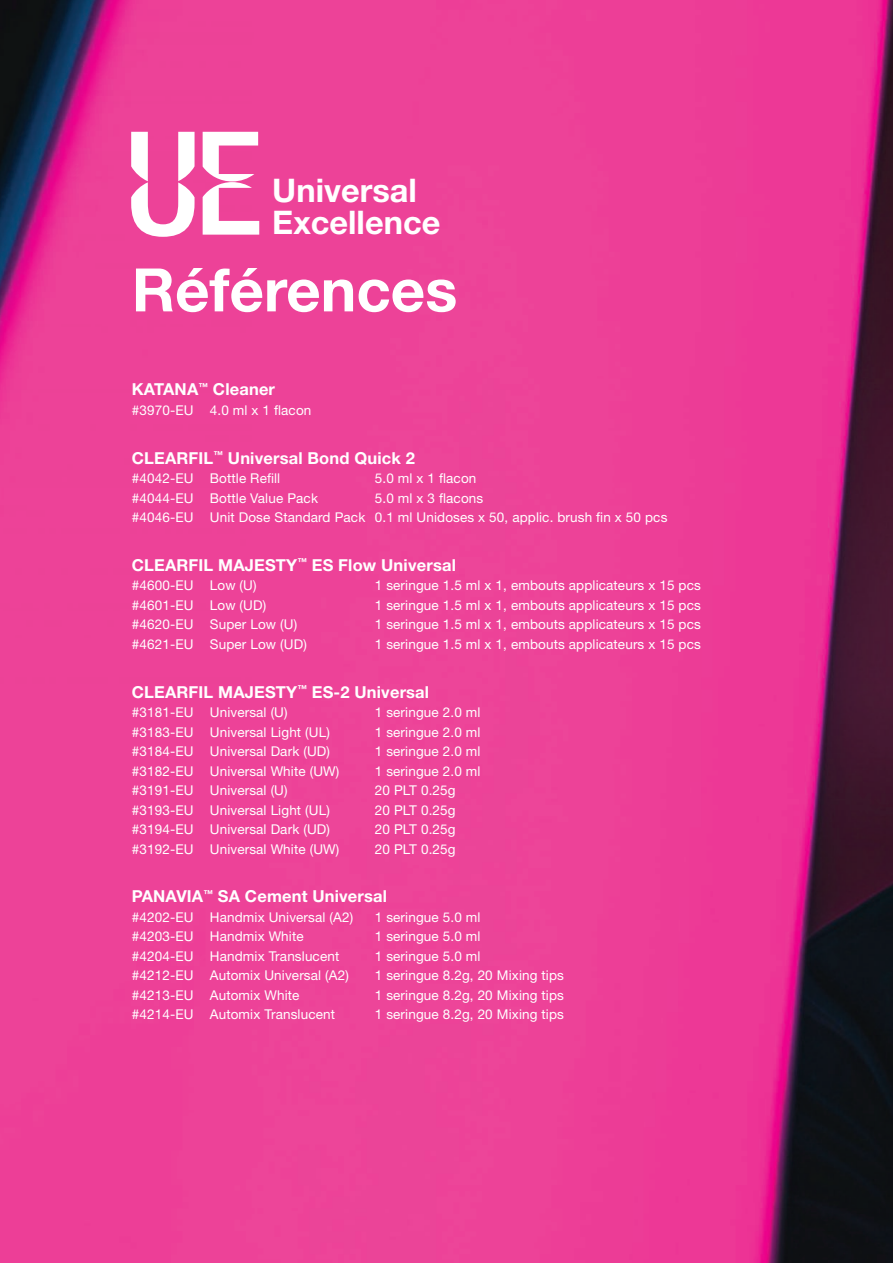
<style>
.page{position:relative;width:893px;height:1263px;background:#fff}
.page>*{position:absolute;margin:0;border:0;box-sizing:border-box;transform-origin:0 0}
.t1{font:700 60px "Helvetica Neue LT Std";color:#fff}
.t2{font:700 32.55px/32.5px "Helvetica Neue LT Std";color:#fff}
.t3{font:700 16.5px "Helvetica Neue LT Std";letter-spacing:.01em;color:#fff}
.t4{font:13.5px/19.5px "Helvetica Neue LT Std";letter-spacing:.01em;color:#fff}
</style>
<div class="page">
<img style="left:0;top:0;width:893px;height:1263px">
<svg style="left:131px;top:132px;width:64px;height:105px"></svg>
<svg style="left:203px;top:132px;width:56px;height:103px"></svg>
<h2 class="t2" style="left:272px;top:173px;width:170px">Universal<br>Excellence</h2>
<h1 class="t1" style="left:132px;top:253px;width:327px">Références</h1>
<p class="t3" style="left:132px;top:379px;width:145px">KATANA<sup>™</sup> Cleaner</p>
<p class="t4" style="left:132px;top:400px;width:181px">#3970-EU 4.0 ml x 1 flacon</p>
<p class="t3" style="left:132px;top:447px;width:285px">CLEARFIL<sup>™</sup> Universal Bond Quick 2</p>
<p class="t4" style="left:132px;top:468px;width:150px">#4042-EU Bottle Refill</p>
<p class="t4" style="left:375px;top:468px;width:103px">5.0 ml x 1 flacon</p>
<p class="t4" style="left:132px;top:488px;width:188px">#4044-EU Bottle Value Pack</p>
<p class="t4" style="left:132px;top:488px;width:537px;text-indent:243px">5.0 ml x 3 flacons<br>#4046-EU Unit Dose Standard Pack 0.1 ml Unidoses x 50, applic. brush fin x 50 pcs</p>
<p class="t3" style="left:132px;top:555px;width:326px">CLEARFIL MAJESTY<sup>™</sup> ES Flow Universal</p>
<p class="t4" style="left:132px;top:576px;width:126px">#4600-EU Low (U)</p>
<p class="t4" style="left:375px;top:576px;width:327px">1 seringue 1.5 ml x 1, embouts applicateurs x 15 pcs</p>
<p class="t4" style="left:132px;top:595px;width:136px">#4601-EU Low (UD)</p>
<p class="t4" style="left:375px;top:595px;width:327px">1 seringue 1.5 ml x 1, embouts applicateurs x 15 pcs</p>
<p class="t4" style="left:132px;top:615px;width:167px">#4620-EU Super Low (U)</p>
<p class="t4" style="left:375px;top:615px;width:327px">1 seringue 1.5 ml x 1, embouts applicateurs x 15 pcs</p>
<p class="t4" style="left:132px;top:634px;width:177px">#4621-EU Super Low (UD)</p>
<p class="t4" style="left:375px;top:634px;width:327px">1 seringue 1.5 ml x 1, embouts applicateurs x 15 pcs</p>
<p class="t3" style="left:132px;top:681px;width:299px">CLEARFIL MAJESTY<sup>™</sup> ES-2 Universal</p>
<p class="t4" style="left:132px;top:702px;width:157px">#3181-EU Universal (U)</p>
<p class="t4" style="left:375px;top:702px;width:107px">1 seringue 2.0 ml</p>
<p class="t4" style="left:132px;top:722px;width:200px">#3183-EU Universal Light (UL)</p>
<p class="t4" style="left:375px;top:722px;width:107px">1 seringue 2.0 ml</p>
<p class="t4" style="left:132px;top:741px;width:200px">#3184-EU Universal Dark (UD)</p>
<p class="t4" style="left:375px;top:741px;width:107px">1 seringue 2.0 ml</p>
<p class="t4" style="left:132px;top:761px;width:209px">#3182-EU Universal White (UW)</p>
<p class="t4" style="left:375px;top:761px;width:107px">1 seringue 2.0 ml</p>
<p class="t4" style="left:132px;top:780px;width:157px">#3191-EU Universal (U)</p>
<p class="t4" style="left:375px;top:780px;width:82px">20 PLT 0.25g</p>
<p class="t4" style="left:132px;top:800px;width:200px">#3193-EU Universal Light (UL)</p>
<p class="t4" style="left:375px;top:800px;width:82px">20 PLT 0.25g</p>
<p class="t4" style="left:132px;top:819px;width:200px">#3194-EU Universal Dark (UD)</p>
<p class="t4" style="left:375px;top:819px;width:82px">20 PLT 0.25g</p>
<p class="t4" style="left:132px;top:839px;width:209px">#3192-EU Universal White (UW)</p>
<p class="t4" style="left:375px;top:839px;width:82px">20 PLT 0.25g</p>
<p class="t3" style="left:132px;top:886px;width:257px">PANAVIA<sup>™</sup> SA Cement Universal</p>
<p class="t4" style="left:132px;top:907px;width:223px">#4202-EU Handmix Universal (A2)</p>
<p class="t4" style="left:375px;top:907px;width:107px">1 seringue 5.0 ml</p>
<p class="t4" style="left:132px;top:927px;width:173px">#4203-EU Handmix White</p>
<p class="t4" style="left:375px;top:927px;width:107px">1 seringue 5.0 ml</p>
<p class="t4" style="left:132px;top:946px;width:209px">#4204-EU Handmix Translucent</p>
<p class="t4" style="left:375px;top:946px;width:107px">1 seringue 5.0 ml</p>
<p class="t4" style="left:132px;top:966px;width:219px">#4212-EU Automix Universal (A2)</p>
<p class="t4" style="left:375px;top:966px;width:191px">1 seringue 8.2g, 20 Mixing tips</p>
<p class="t4" style="left:132px;top:985px;width:169px">#4213-EU Automix White</p>
<p class="t4" style="left:375px;top:985px;width:191px">1 seringue 8.2g, 20 Mixing tips</p>
<p class="t4" style="left:132px;top:1004px;width:205px">#4214-EU Automix Translucent</p>
<p class="t4" style="left:375px;top:1004px;width:191px">1 seringue 8.2g, 20 Mixing tips</p>
</div>
